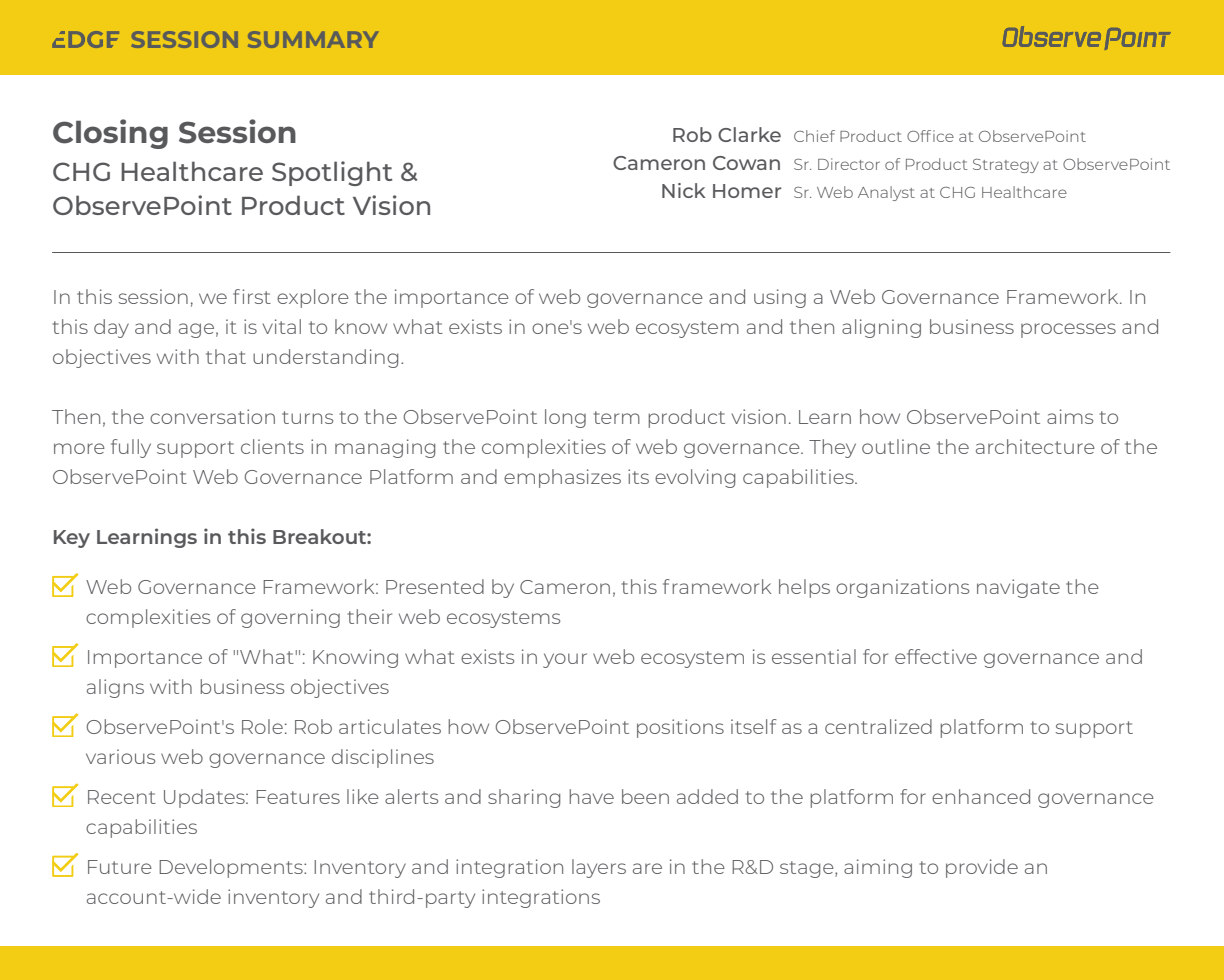
<style>
.page{position:relative;width:1224px;height:980px;background:#fff}
.page>*{position:absolute;margin:0;border:0;box-sizing:border-box;transform-origin:0 0}
.t1{font:700 30px "Montserrat";color:#58595b}
.t2{font:500 26px/34px "Montserrat";color:#58595b}
.t3{font:700 24px "Montserrat";color:#58595b}
.t4{font:300 20px/30px "Montserrat";color:#58595b}
.t5{font:600 20px "Montserrat";color:#58595b}
.t6{font:300 16px "Montserrat";color:#58595b}
.s1{font-weight:500;font-size:20px}
</style>
<div class="page">
<div style="left:0;top:0;width:1224px;height:74px;background:#f2cd14"></div>
<div style="left:0;top:946px;width:1224px;height:34px;background:#f2cd14"></div>
<svg style="left:1002px;top:26px;width:169px;height:24px"></svg>
<svg style="left:52px;top:31px;width:67px;height:17px"></svg>
<hr style="left:52px;top:252px;width:1118px;height:1px;background:#58595b">
<svg style="left:52px;top:573px;width:27px;height:23px"></svg>
<svg style="left:52px;top:643px;width:27px;height:23px"></svg>
<svg style="left:52px;top:713px;width:27px;height:23px"></svg>
<svg style="left:52px;top:783px;width:27px;height:23px"></svg>
<svg style="left:52px;top:853px;width:27px;height:23px"></svg>
<p class="t3" style="left:131px;top:22px;width:250px">SESSION SUMMARY</p>
<h1 class="t1" style="left:52px;top:111px;width:247px">Closing Session</h1>
<h2 class="t2" style="left:52px;top:154px;width:382px">CHG Healthcare Spotlight &amp;<br>ObservePoint Product Vision</h2>
<p class="t6" style="left:671px;top:126px;width:416px"><span class="s1">Rob Clarke</span> Chief Product Office at ObservePoint</p>
<p class="t6" style="left:613px;top:154px;width:560px"><span class="s1">Cameron Cowan</span> Sr. Director of Product Strategy at ObservePoint</p>
<p class="t6" style="left:661px;top:182px;width:408px"><span class="s1">Nick Homer</span> Sr. Web Analyst at CHG Healthcare</p>
<p class="t4" style="left:52px;top:281px;width:1110px">In this session, we first explore the importance of web governance and using a Web Governance Framework. In this day and age, it is vital to know what exists in one's web ecosystem and then aligning business processes and objectives with that understanding.</p>
<p class="t4" style="left:52px;top:401px;width:1107px">Then, the conversation turns to the ObservePoint long term product vision. Learn how ObservePoint aims to more fully support clients in managing the complexities of web governance. They outline the architecture of the<br>ObservePoint Web Governance Platform and emphasizes its evolving capabilities.</p>
<p class="t5" style="left:52px;top:522px;width:321px">Key Learnings in this Breakout:</p>
<p class="t4" style="left:86px;top:571px;width:1015px">Web Governance Framework: Presented by Cameron, this framework helps organizations navigate the complexities of governing their web ecosystems</p>
<p class="t4" style="left:86px;top:641px;width:1059px">Importance of "What": Knowing what exists in your web ecosystem is essential for effective governance and aligns with business objectives</p>
<p class="t4" style="left:86px;top:711px;width:1049px">ObservePoint's Role: Rob articulates how ObservePoint positions itself as a centralized platform to support various web governance disciplines</p>
<p class="t4" style="left:86px;top:781px;width:1070px">Recent Updates: Features like alerts and sharing have been added to the platform for enhanced governance capabilities</p>
<p class="t4" style="left:86px;top:851px;width:964px">Future Developments: Inventory and integration layers are in the R&amp;D stage, aiming to provide an account-wide inventory and third-party integrations</p>
</div>
